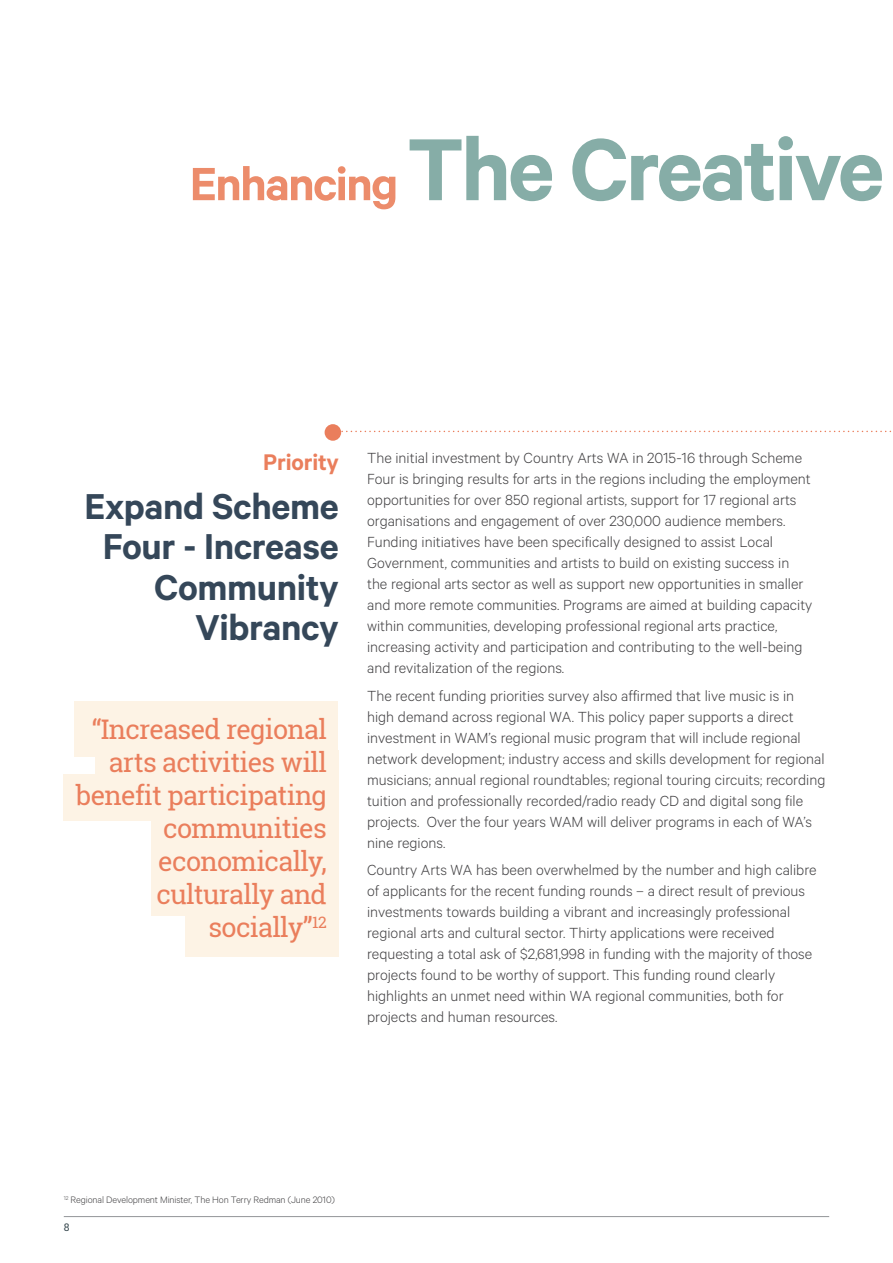
<style>
.page{position:relative;width:893px;height:1263px;background:#fff}
.page>*{position:absolute;margin:0;border:0;box-sizing:border-box;transform-origin:0 0}
.t1{font:600 99px "Calibre";letter-spacing:-.03em;color:#86ada7}
.t2{font:600 40.5px/40.5px "Calibre";letter-spacing:-.01em;color:#354759;text-align:right}
.t3{font:27px/33px "Roboto Slab";letter-spacing:-.025em;color:#ea7e5c;text-align:right}
.t4{font:600 25.5px "Calibre";letter-spacing:-.01em;color:#ea7e5c}
.t5{font:300 16.5px/21px "Calibre";color:#414042}
.t6{font:300 10.5px "Calibre";letter-spacing:-.01em;color:#414042}
.t7{font:10.5px "Roboto Slab";color:#3d4d53}
.s1{font-size:52.5px;color:#ec8c6b}
</style>
<div class="page">
<div style="left:96px;top:750px;width:243px;height:40px;background:#fdf3e5"></div>
<div style="left:64px;top:774px;width:275px;height:46px;background:#fdf3e5"></div>
<div style="left:152px;top:817px;width:187px;height:99px;background:#fdf3e5"></div>
<div style="left:185px;top:916px;width:153px;height:40px;background:#fdf3e5"></div>
<div style="left:74px;top:701px;width:264px;height:55px;background:#fdf3e5"></div>
<svg style="left:341px;top:431px;width:551px;height:1px"></svg>
<div style="left:325px;top:424px;width:16px;height:17px;background:#ea7e5c;border-radius:50%"></div>
<hr style="left:64px;top:1216px;width:765px;height:1px;background:#939598">
<h1 class="t1" style="left:190px;top:110px;width:696px"><span class="s1">Enhancing</span> The Creative</h1>
<h3 class="t4" style="left:263px;top:447px;width:77px">Priority</h3>
<h2 class="t2" style="left:85px;top:485px;width:256px">Expand Scheme<br>Four - Increase<br>Community<br>Vibrancy</h2>
<h3 class="t3" style="left:76px;top:712px;width:253px">“Increased regional arts activities will benefit participating communities economically, culturally and socially”<sup>12</sup></h3>
<p class="t5" style="left:367px;top:447px;width:447px">The initial investment by Country Arts WA in 2015-16 through Scheme Four is bringing results for arts in the regions including the employment opportunities for over 850 regional artists, support for 17 regional arts organisations and engagement of over 230,000 audience members.<br>Funding initiatives have been specifically designed to assist Local Government, communities and artists to build on existing success in the regional arts sector as well as support new opportunities in smaller and more remote communities. Programs are aimed at building capacity within communities, developing professional regional arts practice, increasing activity and participation and contributing to the well-being and revitalization of the regions.</p>
<p class="t5" style="left:367px;top:684px;width:460px">The recent funding priorities survey also affirmed that live music is in high demand across regional WA. This policy paper supports a direct investment in WAM’s regional music program that will include regional network development; industry access and skills development for regional musicians; annual regional roundtables; regional touring circuits; recording tuition and professionally recorded/radio ready CD and digital song file projects. Over the four years WAM will deliver programs in each of WA’s nine regions.</p>
<p class="t5" style="left:367px;top:858px;width:451px">Country Arts WA has been overwhelmed by the number and high calibre of applicants for the recent funding rounds – a direct result of previous investments towards building a vibrant and increasingly professional regional arts and cultural sector. Thirty applications were received requesting a total ask of $2,681,998 in funding with the majority of those projects found to be worthy of support. This funding round clearly highlights an unmet need within WA regional communities, both for projects and human resources.</p>
<p class="t6" style="left:64px;top:1194px;width:273px"><sup>12</sup> Regional Development Minister, The Hon Terry Redman (June 2010)</p>
<p class="t7" style="left:64px;top:1220px;width:7px">8</p>
</div>
